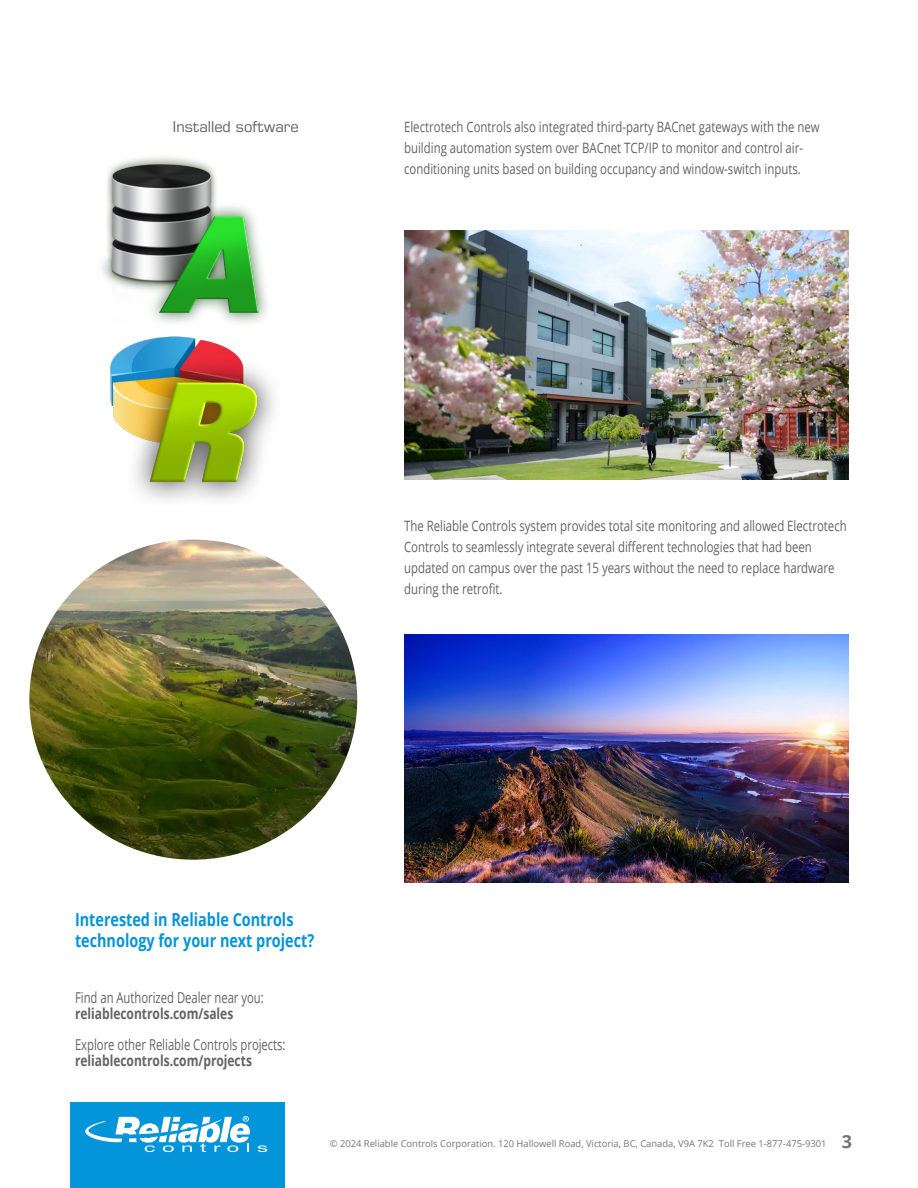
<style>
.page{position:relative;width:918px;height:1188px;background:#fff}
.page>*{position:absolute;margin:0;border:0;box-sizing:border-box;transform-origin:0 0}
.t1{font:700 18px/21px "Open Sans";color:#0394d9;scale:.8 1}
.t2{font:700 18px "Open Sans";color:#767676}
.t3{font:15px/16.5px "Open Sans";color:#636366;scale:.75 1}
.t4{font:15px "Eurostile LT Std";color:#636366}
.t5{font:14.25px/21px "Open Sans";color:#636366;scale:.8 1}
.t6{font:9.45px "Open Sans";color:#767676}
.s1{font-weight:700}
</style>
<div class="page">
<div style="left:70px;top:1103px;width:215px;height:85px;background:#0394d9"></div>
<svg style="left:258px;top:1145px;width:9px;height:7px"></svg>
<svg style="left:85px;top:1116px;width:165px;height:36px"></svg>
<img style="left:102px;top:157px;width:165px;height:159px">
<img style="left:110px;top:316px;width:165px;height:185px">
<img style="left:29px;top:540px;width:328px;height:320px">
<img style="left:404px;top:230px;width:444px;height:249px">
<img style="left:404px;top:634px;width:444px;height:249px">
<p class="t4" style="left:172px;top:118px;width:128px">Installed software</p>
<p class="t5" style="left:404px;top:116px;width:521px">Electrotech Controls also integrated third-party BACnet gateways with the new building automation system over BACnet TCP/IP to monitor and control air&shy;conditioning units based on building occupancy and window-switch inputs.</p>
<p class="t5" style="left:404px;top:515px;width:555px">The Reliable Controls system provides total site monitoring and allowed Electrotech Controls to seamlessly integrate several different technologies that had been updated on campus over the past 15 years without the need to replace hardware during the retrofit.</p>
<p class="t1" style="left:75px;top:909px;width:301px">Interested in Reliable Controls technology for your next project?</p>
<p class="t3" style="left:75px;top:989px;width:253px">Find an Authorized Dealer near you: <span class="s1">reliablecontrols.com/sales</span></p>
<p class="t3" style="left:75px;top:1036px;width:282px">Explore other Reliable Controls projects: <span class="s1">reliablecontrols.com/projects</span></p>
<p class="t6" style="left:330px;top:1137px;width:498px">© 2024 Reliable Controls Corporation. 120 Hallowell Road, Victoria, BC, Canada, V9A 7K2 Toll Free 1-877-475-9301</p>
<p class="t2" style="left:842px;top:1129px;width:12px">3</p>
</div>
